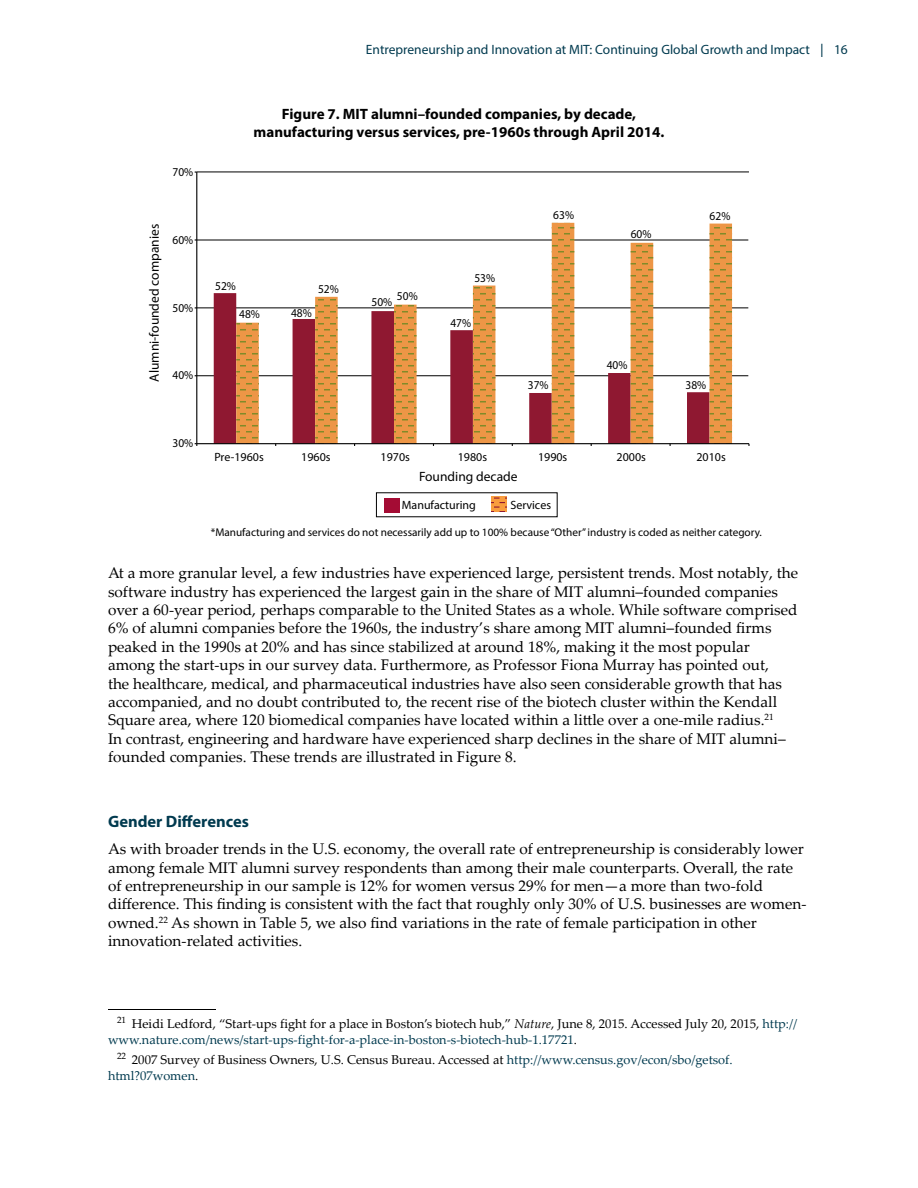
<style>
.page{position:relative;width:918px;height:1188px;background:#fff}
.page>*{position:absolute;margin:0;border:0;box-sizing:border-box;transform-origin:0 0}
.H2_-_C_Lc__Bf{font:700 16.5px "Myriad Pro";color:#003a4f}
.t1{font:15.3px/18.3px "Palatino Linotype";color:#000}
.Figure_Title{font:700 15px/18px "Myriad Pro";color:#000;text-align:center}
.t2{font:13.5px "Myriad Pro";color:#003a4f}
.t3{font:13.5px "Myriad Pro";color:#000}
.t4{font:12.75px/15.8px "Palatino Linotype";color:#000}
.t5{font:12px "Myriad Pro";color:#000}
.t6{font:12px "Myriad Pro";color:#000;scale:.95 1}
.t7{font:11.25px "Myriad Pro";color:#000}
.s1{font-family:"Palatino Linotype";font-size:18px}
.s2{font-style:italic}
.s3{color:#003a4f}
</style>
<div class="page">
<hr style="left:108px;top:1009px;width:108px;height:1px;background:#000">
<hr style="left:197px;top:375px;width:551px;height:1px;background:#000">
<hr style="left:197px;top:308px;width:551px;height:1px;background:#000">
<hr style="left:197px;top:240px;width:551px;height:1px;background:#000">
<div style="left:214px;top:293px;width:22px;height:150px;background:#8f1831"></div>
<svg style="left:236px;top:223px;width:496px;height:220px"></svg>
<hr style="left:196px;top:172px;width:1px;height:272px;background:#000">
<hr style="left:197px;top:172px;width:552px;height:1px;background:#000">
<hr style="left:197px;top:443px;width:552px;height:1px;background:#000">
<svg style="left:491px;top:497px;width:15px;height:15px"></svg>
<div style="left:384px;top:498px;width:15px;height:15px;background:#a40c34"></div>
<p class="t2" style="left:366px;top:41px;width:483px">Entrepreneurship and Innovation at MIT: Continuing Global Growth and Impact <span class="s1">|</span> 16</p>
<p class="t6" style="left:173px;top:164px;width:23px">70%</p>
<p class="t3" style="left:146px;top:382px;width:159px;rotate:-90deg">Alumni-founded companies</p>
<p class="t6" style="left:173px;top:232px;width:23px">60%</p>
<p class="t6" style="left:173px;top:300px;width:23px">50%</p>
<p class="t6" style="left:173px;top:368px;width:23px">40%</p>
<p class="Figure_Title" style="left:254px;top:105px;width:412px">Figure 7. MIT alumni–founded companies, by decade, manufacturing versus services, pre-1960s through April 2014.</p>
<p class="Figure_Title" style="left:262px;top:110px;width:419px;text-align:left">Figure 7. MIT alumni-founded companies founded, by decade, manufacturing versus services*, pre-1960s through April 2014.</p>
<p class="t6" style="left:215px;top:278px;width:23px">52%</p>
<p class="t6" style="left:239px;top:306px;width:23px">48%</p>
<p class="t6" style="left:318px;top:282px;width:23px">52%</p>
<p class="t6" style="left:291px;top:305px;width:23px">48%</p>
<p class="t6" style="left:397px;top:288px;width:23px">50%</p>
<p class="t6" style="left:372px;top:295px;width:23px">50%</p>
<p class="t6" style="left:474px;top:271px;width:23px">53%</p>
<p class="t6" style="left:450px;top:315px;width:23px">47%</p>
<p class="t6" style="left:553px;top:208px;width:23px">63%</p>
<p class="t6" style="left:631px;top:226px;width:23px">60%</p>
<p class="t6" style="left:607px;top:358px;width:23px">40%</p>
<p class="t6" style="left:710px;top:209px;width:23px">62%</p>
<p class="t6" style="left:528px;top:378px;width:23px">37%</p>
<p class="t6" style="left:686px;top:377px;width:23px">38%</p>
<p class="t6" style="left:173px;top:436px;width:23px">30%</p>
<p class="t5" style="left:214px;top:449px;width:51px">Pre-1960s</p>
<p class="t5" style="left:301px;top:449px;width:31px">1960s</p>
<p class="t5" style="left:381px;top:449px;width:31px">1970s</p>
<p class="t5" style="left:458px;top:449px;width:31px">1980s</p>
<p class="t5" style="left:538px;top:449px;width:31px">1990s</p>
<p class="t5" style="left:617px;top:449px;width:31px">2000s</p>
<p class="t5" style="left:696px;top:449px;width:31px">2010s</p>
<p class="t5" style="left:402px;top:497px;width:76px">Manufacturing</p>
<p class="t5" style="left:511px;top:497px;width:42px">Services</p>
<p class="t7" style="left:211px;top:525px;width:553px">*Manufacturing and services do not necessarily add up to 100% because “Other” industry is coded as neither category.</p>
<p class="t3" style="left:419px;top:468px;width:100px">Founding decade</p>
<p class="t1" style="left:108px;top:563px;width:692px">At a more granular level, a few industries have experienced large, persistent trends. Most notably, the software industry has experienced the largest gain in the share of MIT alumni–founded companies over a 60-year period, perhaps comparable to the United States as a whole. While software comprised 6% of alumni companies before the 1960s, the industry’s share among MIT alumni–founded firms peaked in the 1990s at 20% and has since stabilized at around 18%, making it the most popular among the start-ups in our survey data. Furthermore, as Professor Fiona Murray has pointed out,<br>the healthcare, medical, and pharmaceutical industries have also seen considerable growth that has accompanied, and no doubt contributed to, the recent rise of the biotech cluster within the Kendall Square area, where 120 biomedical companies have located within a little over a one-mile radius.<sup>21<br></sup>In contrast, engineering and hardware have experienced sharp declines in the share of MIT alumni– founded companies. These trends are illustrated in Figure 8.</p>
<h2 class="H2_-_C_Lc__Bf" style="left:108px;top:811px;width:142px">Gender Differences</h2>
<p class="t1" style="left:108px;top:839px;width:700px">As with broader trends in the U.S. economy, the overall rate of entrepreneurship is considerably lower among female MIT alumni survey respondents than among their male counterparts. Overall, the rate of entrepreneurship in our sample is 12% for women versus 29% for men—a more than two-fold difference. This finding is consistent with the fact that roughly only 30% of U.S. businesses are women&shy;owned.<sup>22</sup> As shown in Table 5, we also find variations in the rate of female participation in other innovation-related activities.</p>
<p class="t4" style="left:108px;top:1016px;width:691px;text-indent:9px"><sup>21</sup> Heidi Ledford, “Start-ups fight for a place in Boston’s biotech hub,” <span class="s2">Nature</span>, June 8, 2015. Accessed July 20, 2015, <span class="s3">http:// www.nature.com/news/start-ups-fight-for-a-place-in-boston-s-biotech-hub-1.17721</span>.</p>
<p class="t4" style="left:108px;top:1052px;width:626px;text-indent:9px"><sup>22</sup> 2007 Survey of Business Owners, U.S. Census Bureau. Accessed at <span class="s3">http://www.census.gov/econ/sbo/getsof. html?07women</span>.</p>
</div>
